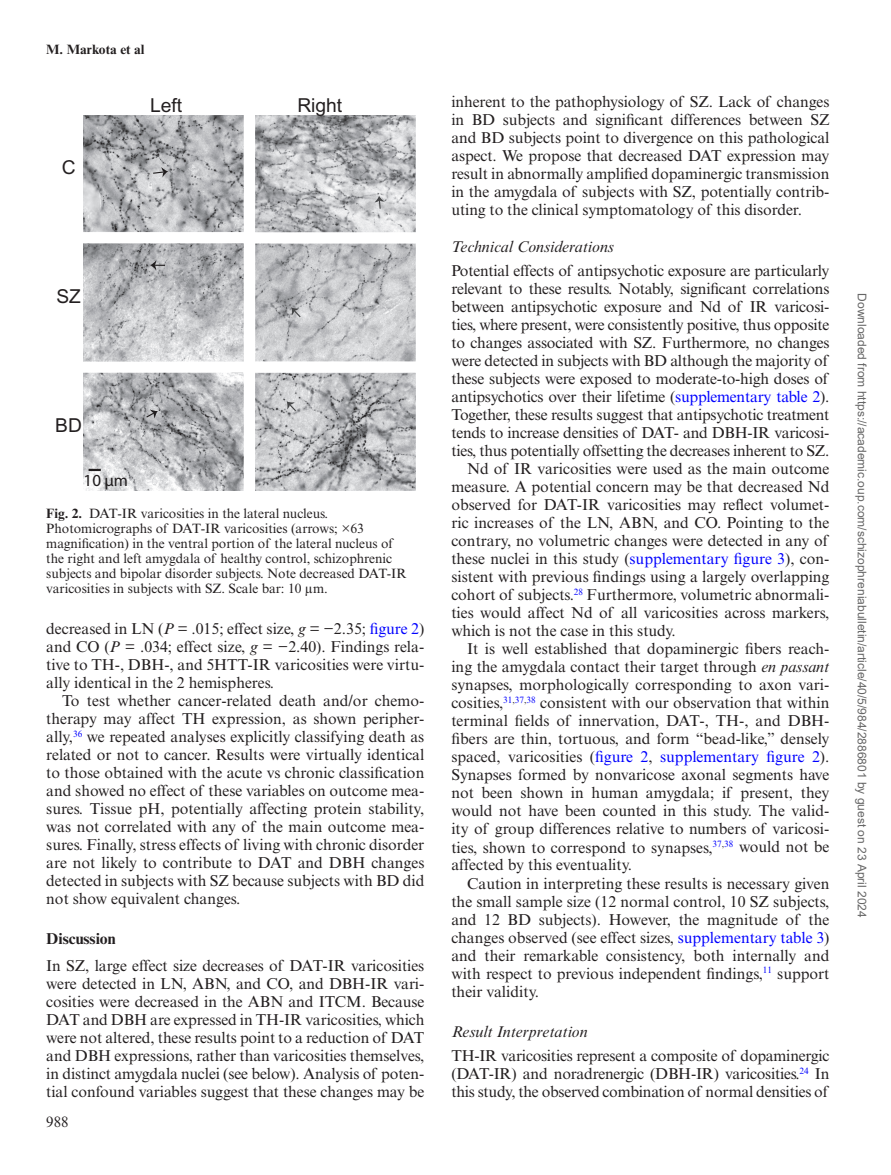
<style>
.page{position:relative;width:891px;height:1175px;background:#fff}
.page>*{position:absolute;margin:0;border:0;box-sizing:border-box;transform-origin:0 0}
.t1{font:19.2px "Arial";color:#231f20}
.t2{font:16.95px "Myriad Pro";color:#201d1e}
.t3{font:15.75px/18px "Times New Roman MT Std";color:#231f20;text-align:justify}
.t4{font:15.75px "Times New Roman MT Std";color:#00f}
.t5{font:italic 15.75px "Times New Roman MT Std";color:#231f20}
.t6{font:700 15.75px "Times New Roman MT Std";color:#231f20}
.t7{font:15px "Times New Roman MT Std";color:#231f20}
.t8{font:13.5px/15px "Times New Roman MT Std";color:#231f20}
.t9{font:700 13.5px "Times New Roman MT Std";color:#231f20}
.t10{font:12px "Arial";color:#666}
.s1{font-weight:700}
.s2{font-family:"Gandhari Unicode"}
.s3{font-style:italic}
.s4{color:#00f}
.s5{color:#231f20}
</style>
<div class="page">
<img style="left:84px;top:115px;width:331px;height:376px">
<svg style="left:89px;top:469px;width:12px;height:2px"></svg>
<svg style="left:152px;top:167px;width:16px;height:10px"></svg>
<svg style="left:150px;top:260px;width:15px;height:10px"></svg>
<svg style="left:145px;top:409px;width:13px;height:9px"></svg>
<p class="t9" style="left:46px;top:41px;width:100px">M. Markota et al</p>
<p class="t1" style="left:62px;top:156px;width:15px">C</p>
<p class="t1" style="left:56px;top:285px;width:26px">SZ</p>
<p class="t1" style="left:55px;top:414px;width:28px">BD</p>
<p class="t1" style="left:150px;top:94px;width:34px">Left</p>
<p class="t1" style="left:297px;top:94px;width:46px">Right</p>
<p class="t2" style="left:84px;top:469px;width:46px">10 μm</p>
<p class="t8" style="left:46px;top:505px;width:362px"><span class="s1">Fig. 2.</span> DAT-IR varicosities in the lateral nucleus.<br>Photomicrographs of DAT-IR varicosities (arrows; ×63 magnification) in the ventral portion of the lateral nucleus of the right and left amygdala of healthy control, schizophrenic subjects and bipolar disorder subjects. Note decreased DAT-IR varicosities in subjects with SZ. Scale bar: 10 <span class="s2">μ</span>m.</p>
<p class="t3" style="left:46px;top:620px;width:379px">decreased in LN (<span class="s3">P</span> = .015; effect size, <span class="s3">g</span> = −2.35; <span class="s4">figure 2</span>) and CO (<span class="s3">P</span> = .034; effect size, <span class="s3">g</span> = −2.40). Findings rela&shy;tive to TH-, DBH-, and 5HTT-IR varicosities were virtu&shy;ally identical in the 2 hemispheres.</p>
<p class="t3" style="left:46px;top:692px;width:380px;text-indent:16px">To test whether cancer-related death and/or chemo&shy;therapy may affect TH expression, as shown peripher&shy;ally,<sup>36</sup> we repeated analyses explicitly classifying death as related or not to cancer. Results were virtually identical to those obtained with the acute vs chronic classification and showed no effect of these variables on outcome mea&shy;sures. Tissue pH, potentially affecting protein stability, was not correlated with any of the main outcome mea&shy;sures. Finally, stress effects of living with chronic disorder are not likely to contribute to DAT and DBH changes detected in subjects with SZ because subjects with BD did not show equivalent changes.</p>
<p class="t6" style="left:46px;top:929px;width:71px">Discussion</p>
<p class="t3" style="left:46px;top:956px;width:380px">In SZ, large effect size decreases of DAT-IR varicosities were detected in LN, ABN, and CO, and DBH-IR vari&shy;cosities were decreased in the ABN and ITCM. Because DAT and DBH are expressed in TH-IR varicosities, which were not altered, these results point to a reduction of DAT and DBH expressions, rather than varicosities themselves, in distinct amygdala nuclei (see below). Analysis of poten&shy;tial confound variables suggest that these changes may be</p>
<p class="t7" style="left:46px;top:1113px;width:24px">988</p>
<p class="t3" style="left:451px;top:92px;width:380px">inherent to the pathophysiology of SZ. Lack of changes in BD subjects and significant differences between SZ and BD subjects point to divergence on this pathological aspect. We propose that decreased DAT expression may result in abnormally amplified dopaminergic transmission in the amygdala of subjects with SZ, potentially contrib&shy;uting to the clinical symptomatology of this disorder.</p>
<p class="t5" style="left:451px;top:238px;width:164px">Technical Considerations</p>
<p class="t3" style="left:451px;top:262px;width:379px">Potential effects of antipsychotic exposure are particularly</p>
<p class="t3" style="left:451px;top:280px;width:379px">relevant to these results. Notably, significant correlations</p>
<p class="t3" style="left:451px;top:298px;width:379px">between antipsychotic exposure and Nd of IR varicosi-</p>
<p class="t3" style="left:451px;top:316px;width:379px">ties, where present, were consistently positive, thus opposite</p>
<p class="t3" style="left:451px;top:334px;width:379px">to changes associated with SZ. Furthermore, no changes</p>
<p class="t3" style="left:451px;top:352px;width:378px">were detected in subjects with BD although the majority of</p>
<p class="t3" style="left:451px;top:370px;width:378px">these subjects were exposed to moderate-to-high doses of</p>
<p class="t3" style="left:451px;top:388px;width:379px">antipsychotics over their lifetime (<span class="s4">supplementary table 2</span>).</p>
<p class="t3" style="left:451px;top:406px;width:380px">Together, these results suggest that antipsychotic treatment</p>
<p class="t3" style="left:451px;top:424px;width:379px">tends to increase densities of DAT- and DBH-IR varicosi-</p>
<p class="t3" style="left:451px;top:442px;width:379px">ties, thus potentially offsetting the decreases inherent to SZ.</p>
<p class="t3" style="left:467px;top:460px;width:364px">Nd of IR varicosities were used as the main outcome</p>
<p class="t3" style="left:451px;top:478px;width:379px">measure. A potential concern may be that decreased Nd</p>
<p class="t3" style="left:451px;top:496px;width:380px">observed for DAT-IR varicosities may reflect volumet-</p>
<p class="t3" style="left:451px;top:514px;width:379px">ric increases of the LN, ABN, and CO. Pointing to the</p>
<p class="t3" style="left:451px;top:532px;width:378px">contrary, no volumetric changes were detected in any of</p>
<p class="t3" style="left:451px;top:550px;width:380px">these nuclei in this study (<span class="s4">supplementary figure 3</span>), con-</p>
<p class="t3" style="left:451px;top:568px;width:380px">sistent with previous findings using a largely overlapping</p>
<p class="t3" style="left:451px;top:586px;width:380px">cohort of subjects.<sup>28</sup> Furthermore, volumetric abnormali-</p>
<p class="t3" style="left:451px;top:604px;width:379px">ties would affect Nd of all varicosities across markers,</p>
<p class="t3" style="left:451px;top:622px;width:226px">which is not the case in this study.</p>
<p class="t3" style="left:467px;top:640px;width:364px">It is well established that dopaminergic fibers reach-</p>
<p class="t3" style="left:451px;top:658px;width:379px">ing the amygdala contact their target through <span class="s3">en passant</span></p>
<p class="t3" style="left:451px;top:676px;width:380px">synapses, morphologically corresponding to axon vari-</p>
<p class="t3" style="left:451px;top:694px;width:380px">cosities,<sup>31</sup><sup>,</sup><sup>37</sup><sup>,</sup><sup>38</sup> consistent with our observation that within</p>
<p class="t3" style="left:451px;top:712px;width:380px">terminal fields of innervation, DAT-, TH-, and DBH-</p>
<p class="t3" style="left:451px;top:730px;width:380px">fibers are thin, tortuous, and form “bead-like,” densely</p>
<p class="t4" style="left:451px;top:748px;width:379px"><span class="s5">spaced, varicosities (</span>figure 2<span class="s5">,</span> supplementary figure 2<span class="s5">).</span></p>
<p class="t3" style="left:451px;top:766px;width:380px">Synapses formed by nonvaricose axonal segments have</p>
<p class="t3" style="left:451px;top:784px;width:379px">not been shown in human amygdala; if present, they</p>
<p class="t3" style="left:451px;top:802px;width:379px">would not have been counted in this study. The valid-</p>
<p class="t3" style="left:451px;top:820px;width:380px">ity of group differences relative to numbers of varicosi-</p>
<p class="t3" style="left:451px;top:838px;width:379px">ties, shown to correspond to synapses,<sup>37</sup><sup>,</sup><sup>38</sup> would not be</p>
<p class="t3" style="left:451px;top:856px;width:182px">affected by this eventuality.</p>
<p class="t3" style="left:467px;top:874px;width:364px">Caution in interpreting these results is necessary given</p>
<p class="t3" style="left:451px;top:892px;width:379px">the small sample size (12 normal control, 10 SZ subjects,</p>
<p class="t3" style="left:451px;top:910px;width:380px">and 12 BD subjects). However, the magnitude of the</p>
<p class="t3" style="left:451px;top:928px;width:380px">changes observed (see effect sizes, <span class="s4">supplementary table 3</span>)</p>
<p class="t3" style="left:451px;top:946px;width:379px">and their remarkable consistency, both internally and</p>
<p class="t3" style="left:451px;top:964px;width:379px">with respect to previous independent findings,<sup>11</sup> support</p>
<p class="t3" style="left:451px;top:982px;width:89px">their validity.</p>
<p class="t5" style="left:451px;top:1022px;width:138px">Result Interpretation</p>
<p class="t3" style="left:451px;top:1046px;width:379px">TH-IR varicosities represent a composite of dopaminergic (DAT-IR) and noradrenergic (DBH-IR) varicosities.<sup>24</sup> In this study, the observed combination of normal densities of</p>
<p class="t10" style="left:866px;top:293px;width:625px;rotate:90deg">Downloaded from https://academic.oup.com/schizophreniabulletin/article/40/5/984/2886801 by guest on 23 April 2024</p>
</div>
